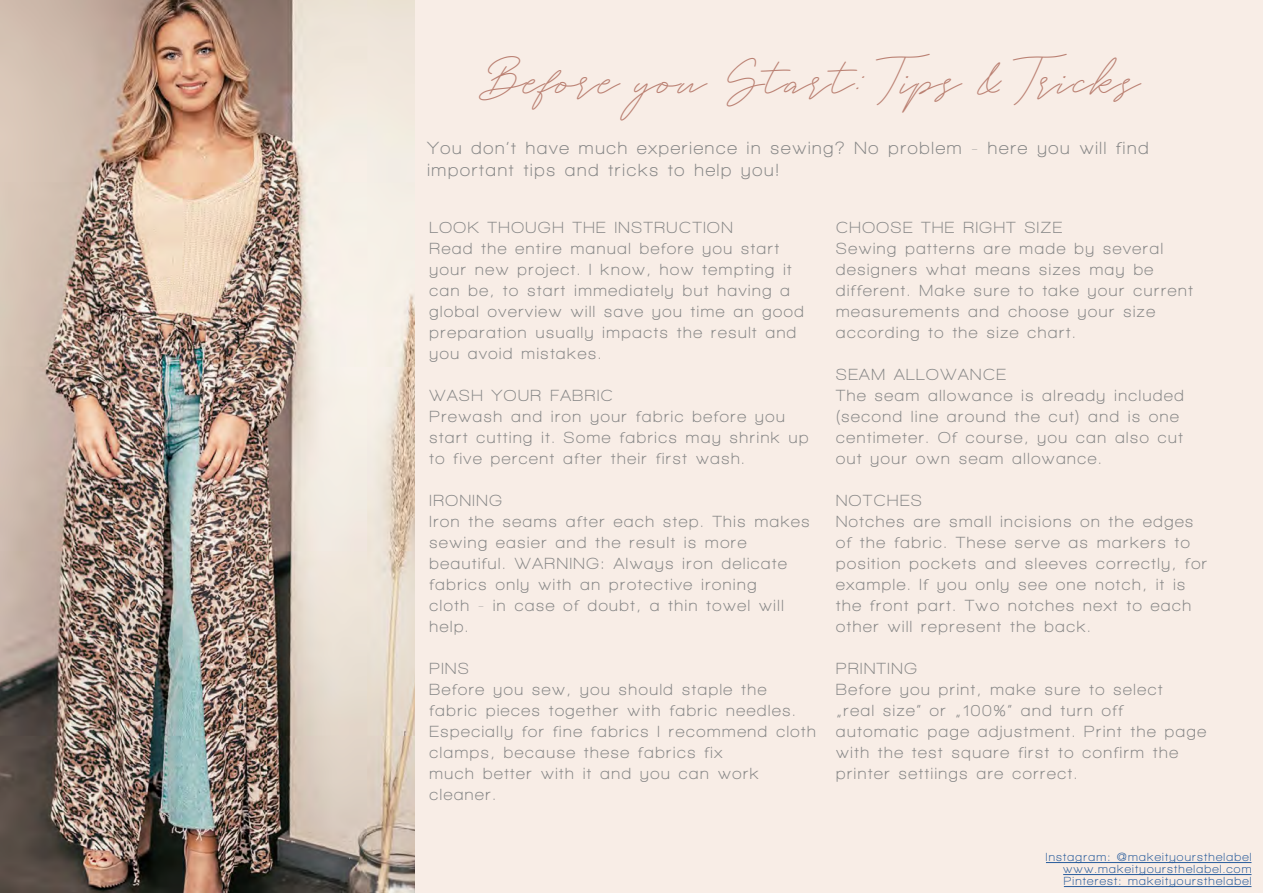
<style>
.page{position:relative;width:1263px;height:893px;background:#fff}
.page>*{position:absolute;margin:0;border:0;box-sizing:border-box;transform-origin:0 0}
.t1{font:36px "White Angelica";letter-spacing:.05em;color:#ba8072}
.t2{font:700 18px/21.6px "Walkway";letter-spacing:.1em;color:#878787}
.t3{font:700 16.5px/21px "Walkway";letter-spacing:.1em;color:#878787}
.t4{font:700 12px/12px "Walkway";letter-spacing:.1em;color:#275b9b;text-align:justify}
</style>
<div class="page">
<div style="left:415px;top:0;width:848px;height:893px;background:#f8ede6"></div>
<img style="left:0;top:0;width:415px;height:893px">
<hr style="left:1046px;top:862px;width:205px;height:1px;background:#275b9b">
<hr style="left:1063px;top:874px;width:188px;height:1px;background:#275b9b">
<hr style="left:1064px;top:886px;width:187px;height:1px;background:#275b9b">
<h1 class="t1" style="left:482px;top:60px;width:659px">Before you Start: Tips &amp; Tricks</h1>
<p class="t2" style="left:427px;top:137px;width:723px">You don‘t have much experience in sewing? No problem - here you will find important tips and tricks to help you!</p>
<p class="t3" style="left:429px;top:216px;width:376px">LOOK THOUGH THE INSTRUCTION<br>Read the entire manual before you start your new project. I know, how tempting it can be, to start immediately but having a global overview will save you time an good preparation usually impacts the result and you avoid mistakes.</p>
<p class="t3" style="left:429px;top:384px;width:380px">WASH YOUR FABRIC<br>Prewash and iron your fabric before you start cutting it. Some fabrics may shrink up to five percent after their first wash.</p>
<p class="t3" style="left:429px;top:489px;width:381px">IRONING<br>Iron the seams after each step. This makes sewing easier and the result is more beautiful. WARNING: Always iron delicate fabrics only with an protective ironing<br>cloth - in case of doubt, a thin towel will help.</p>
<p class="t3" style="left:429px;top:657px;width:388px">PINS<br>Before you sew, you should staple the fabric pieces together with fabric needles.<br>Especially for fine fabrics I recommend cloth clamps, because these fabrics fix<br>much better with it and you can work cleaner.</p>
<p class="t3" style="left:836px;top:216px;width:358px">CHOOSE THE RIGHT SIZE<br>Sewing patterns are made by several designers what means sizes may be different. Make sure to take your current measurements and choose your size according to the size chart.</p>
<p class="t3" style="left:836px;top:363px;width:349px">SEAM ALLOWANCE<br>The seam allowance is already included (second line around the cut) and is one centimeter. Of course, you can also cut out your own seam allowance.</p>
<p class="t3" style="left:836px;top:489px;width:373px">NOTCHES<br>Notches are small incisions on the edges of the fabric. These serve as markers to position pockets and sleeves correctly, for example. If you only see one notch, it is the front part. Two notches next to each other will represent the back.</p>
<p class="t3" style="left:836px;top:657px;width:371px">PRINTING<br>Before you print, make sure to select<br>„real size“ or „100%“ and turn off automatic page adjustment. Print the page with the test square first to confirm the printer settiings are correct.</p>
<p class="t4" style="left:1063px;top:851px;width:190px;text-indent:-17px">Instagram: @makeityoursthelabel www.makeityoursthelabel.com Pinterest: makeityoursthelabel</p>
</div>
